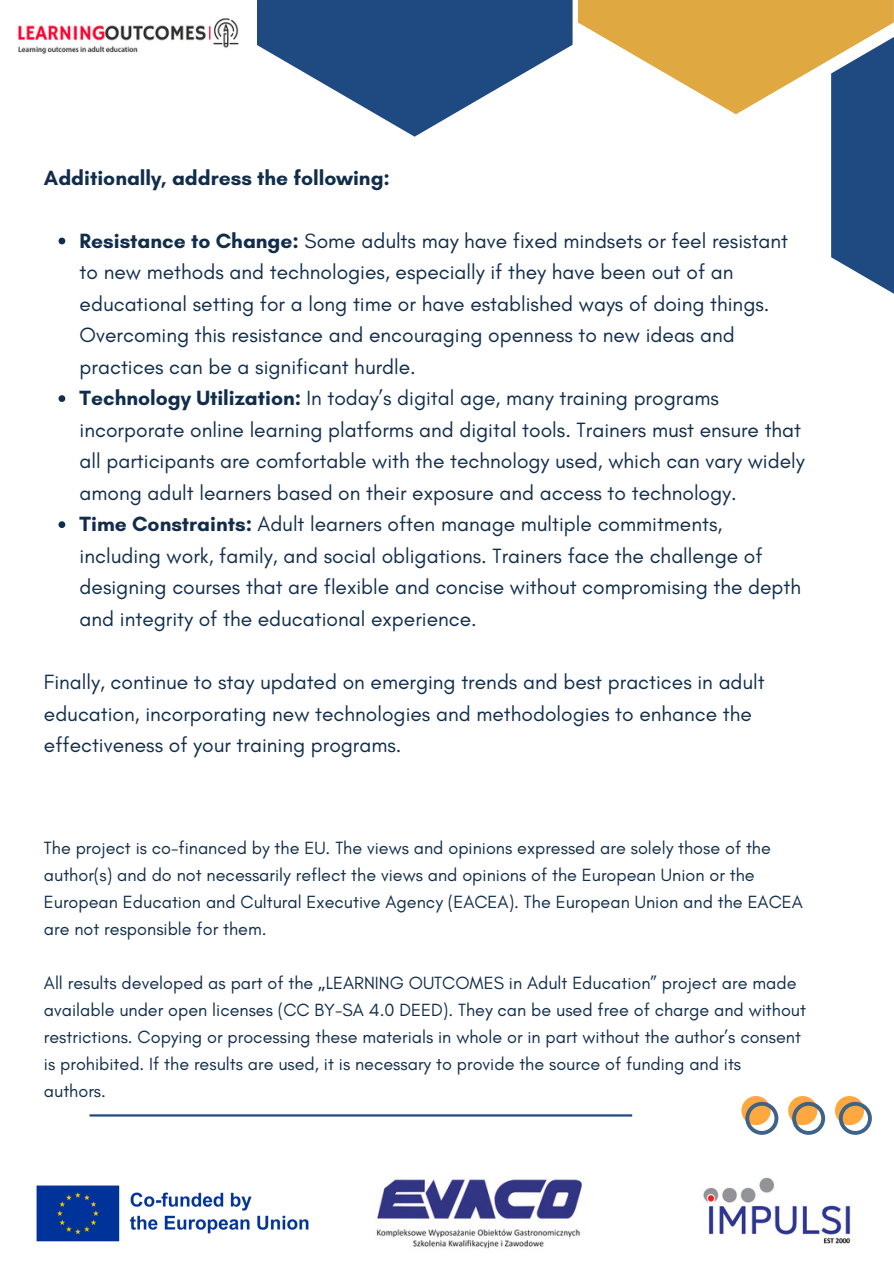
<style>
.page{position:relative;width:894px;height:1264px;background:#fff}
.page>*{position:absolute;margin:0;border:0;box-sizing:border-box;transform-origin:0 0}
.t1{font:21px/31.5px "Glacial Indifference";color:#112d4b}
.t2{font:700 21px "Glacial Indifference";color:#112d4b}
.t3{font:18px/27px "Glacial Indifference";color:#112d4b}
.s1{font-weight:700}
.s2{font-family:"Noto Sans"}
</style>
<div class="page">
<svg style="left:831px;top:114px;width:62px;height:180px;background:#375d8e"></svg>
<svg style="left:257px;top:0;width:315px;height:137px;fill:#1f4a81"></svg>
<svg style="left:578px;top:0;width:315px;height:114px;fill:#dfa841"></svg>
<hr style="left:89px;top:1114px;width:543px;height:2px;background:#1f4a81">
<img style="left:18px;top:18px;width:221px;height:36px">
<img style="left:376px;top:1179px;width:206px;height:70px">
<img style="left:703px;top:1177px;width:148px;height:67px">
<img style="left:36px;top:1185px;width:273px;height:57px">
<svg style="left:741px;top:1096px;width:37px;height:38px"></svg>
<svg style="left:788px;top:1096px;width:36px;height:38px"></svg>
<svg style="left:835px;top:1096px;width:36px;height:38px"></svg>
<svg style="left:58px;top:238px;width:7px;height:6px"></svg>
<svg style="left:58px;top:395px;width:7px;height:7px"></svg>
<svg style="left:58px;top:521px;width:7px;height:7px"></svg>
<p class="t2" style="left:44px;top:165px;width:347px">Additionally, address the following:</p>
<h2 class="t1" style="left:80px;top:225px;width:709px"><span class="s1">Resistance to Change:</span> Some adults may have fixed mindsets or feel resistant to new methods and technologies, especially if they have been out of an educational setting for a long time or have established ways of doing things.<br>Overcoming this resistance and encouraging openness to new ideas and practices can be a significant hurdle.</h2>
<p class="t1" style="left:80px;top:382px;width:726px"><span class="s1">Technology Utilization:</span> In today’s digital age, many training programs incorporate online learning platforms and digital tools. Trainers must ensure that all participants are comfortable with the technology used, which can vary widely among adult learners based on their exposure and access to technology.</p>
<p class="t1" style="left:80px;top:508px;width:722px"><span class="s1">Time Constraints:</span> Adult learners often manage multiple commitments, including work, family, and social obligations. Trainers face the challenge of designing courses that are flexible and concise without compromising the depth and integrity of the educational experience.</p>
<p class="t1" style="left:44px;top:666px;width:722px">Finally, continue to stay updated on emerging trends and best practices in adult education, incorporating new technologies and methodologies to enhance the effectiveness of your training programs.</p>
<p class="t3" style="left:44px;top:834px;width:760px">The project is co-financed by the EU. The views and opinions expressed are solely those of the author(s) and do not necessarily reflect the views and opinions of the European Union or the European Education and Cultural Executive Agency (EACEA). The European Union and the EACEA are not responsible for them.</p>
<p class="t3" style="left:44px;top:969px;width:763px">All results developed as part of the <span class="s2">„</span>LEARNING OUTCOMES in Adult Education” project are made available under open licenses (CC BY-SA 4.0 DEED). They can be used free of charge and without restrictions. Copying or processing these materials in whole or in part without the author’s consent is prohibited. If the results are used, it is necessary to provide the source of funding and its authors.</p>
</div>
